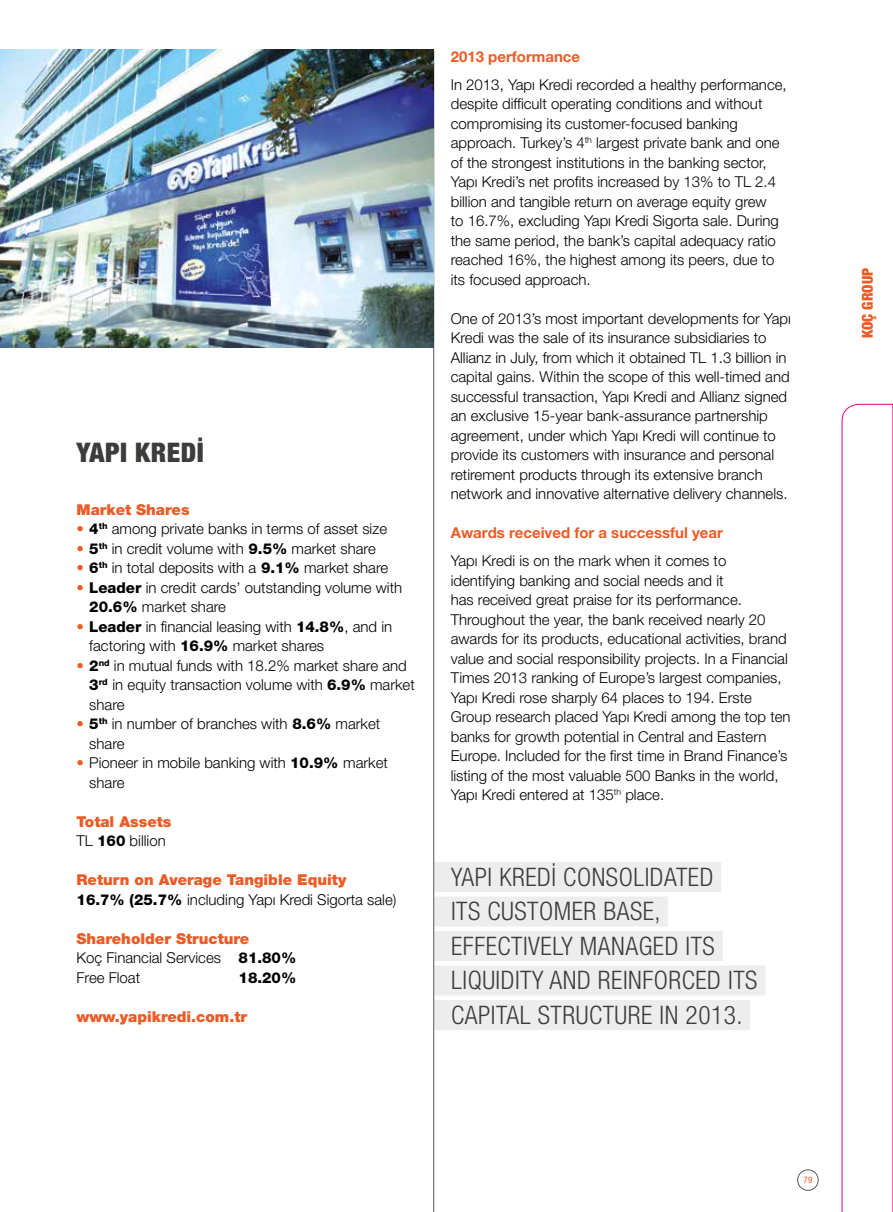
<style>
.page{position:relative;width:893px;height:1212px;background:#fff}
.page>*{position:absolute;margin:0;border:0;box-sizing:border-box;transform-origin:0 0}
.t1{font:900 condensed 27px "Helvetica Neue LT Pro";letter-spacing:.02em;color:#3c3c3b}
.t2{font:300 condensed 25.5px/34.5px "Helvetica Neue LT Pro";letter-spacing:.02em;color:#3c3c3b}
.t3{font:300 15px/19.5px "Helvetica Neue LT Pro";color:#000}
.t4{font:900 15px/19.5px "Helvetica Neue LT Pro";color:#eb5b25}
.t5{font:700 15px "Helvetica Neue LT Pro";color:#eb5b25}
.t6{font:900 condensed 15px "Helvetica Neue LT Pro";color:#eb5b25}
.t7{font:800 15px "Helvetica Neue LT Pro";color:#000}
.t8{font:condensed 9px "Helvetica Neue LT Pro";color:#eb5b25}
.s1{font-weight:900;font-stretch:condensed;color:#eb5b25}
.s2{font-weight:800}
.s3{font-weight:300;color:#000}
.s4{font-weight:800;color:#000}
.s5{font-weight:900;color:#eb5b25}
</style>
<div class="page">
<svg style="left:842px;top:404px;width:51px;height:808px"></svg>
<div style="left:434px;top:862px;width:287px;height:30px;background:#ededed"></div>
<div style="left:434px;top:896px;width:234px;height:30px;background:#ededed"></div>
<div style="left:434px;top:931px;width:289px;height:30px;background:#ededed"></div>
<div style="left:434px;top:965px;width:331px;height:30px;background:#ededed"></div>
<div style="left:434px;top:1000px;width:316px;height:30px;background:#ededed"></div>
<hr style="left:433px;top:51px;width:1px;height:1161px;background:#575756">
<img style="left:0;top:49px;width:433px;height:298px">
<div style="left:797px;top:1169px;width:22px;height:22px;border:1px solid #575756;border-radius:50%"></div>
<h1 class="t1" style="left:77px;top:435px;width:129px">YAPI KREDİ</h1>
<p class="t4" style="left:77px;top:500px;width:115px">Market Shares</p>
<p class="t3" style="left:77px;top:519px;width:312px"><span class="s1">•</span> <span class="s2">4</span><sup>th</sup> among private banks in terms of asset size</p>
<p class="t3" style="left:77px;top:538px;width:301px"><span class="s1">•</span> <span class="s2">5</span><sup>th</sup> in credit volume with <span class="s2">9.5%</span> market share</p>
<p class="t3" style="left:77px;top:558px;width:313px"><span class="s1">•</span> <span class="s2">6</span><sup>th</sup> in total deposits with a <span class="s2">9.1%</span> market share</p>
<p class="t3" style="left:89px;top:577px;width:314px;text-indent:-13px"><span class="s1">•</span> <span class="s2">Leader</span> in credit cards’ outstanding volume with<br><span class="s2">20.6%</span> market share</p>
<p class="t3" style="left:89px;top:616px;width:304px;text-indent:-13px"><span class="s1">•</span> <span class="s2">Leader</span> in financial leasing with <span class="s2">14.8%</span>, and in factoring with <span class="s2">16.9%</span> market shares</p>
<p class="t3" style="left:89px;top:655px;width:327px;text-indent:-13px"><span class="s1">•</span> <span class="s2">2</span><sup>nd</sup> in mutual funds with 18.2% market share and<br><span class="s2">3</span><sup>rd</sup> in equity transaction volume with <span class="s2">6.9%</span> market share</p>
<p class="t3" style="left:89px;top:714px;width:292px;text-indent:-13px"><span class="s1">•</span> <span class="s2">5</span><sup>th</sup> in number of branches with <span class="s2">8.6%</span> market share</p>
<p class="t3" style="left:89px;top:753px;width:300px;text-indent:-13px"><span class="s1">•</span> Pioneer in mobile banking with <span class="s2">10.9%</span> market share</p>
<p class="t4" style="left:77px;top:812px;width:97px">Total Assets<br><span class="s3">TL</span> <span class="s4">160</span> <span class="s3">billion</span></p>
<p class="t3" style="left:77px;top:870px;width:321px"><span class="s5">Return on Average Tangible Equity<br></span><span class="s2">16.7% (25.7%</span> including Yapı Kredi Sigorta sale)</p>
<p class="t3" style="left:77px;top:928px;width:221px"><span class="s5">Shareholder Structure<br></span>Koç Financial Services <span class="s2">81.80%<br></span>Free Float</p>
<p class="t7" style="left:239px;top:968px;width:59px">18.20%</p>
<p class="t4" style="left:77px;top:1007px;width:172px">www.yapikredi.com.tr</p>
<p class="t5" style="left:451px;top:47px;width:131px">2013 performance</p>
<p class="t3" style="left:451px;top:74px;width:338px">In 2013, Yapı Kredi recorded a healthy performance, despite difficult operating conditions and without compromising its customer-focused banking approach. Turkey’s 4<sup>th</sup> largest private bank and one of the strongest institutions in the banking sector, Yapı Kredi’s net profits increased by 13% to TL 2.4 billion and tangible return on average equity grew<br>to 16.7%, excluding Yapı Kredi Sigorta sale. During the same period, the bank’s capital adequacy ratio reached 16%, the highest among its peers, due to its focused approach.</p>
<p class="t3" style="left:451px;top:308px;width:342px">One of 2013’s most important developments for Yapı Kredi was the sale of its insurance subsidiaries to Allianz in July, from which it obtained TL 1.3 billion in capital gains. Within the scope of this well-timed and successful transaction, Yapı Kredi and Allianz signed an exclusive 15-year bank-assurance partnership agreement, under which Yapı Kredi will continue to provide its customers with insurance and personal retirement products through its extensive branch network and innovative alternative delivery channels.</p>
<p class="t5" style="left:451px;top:524px;width:274px">Awards received for a successful year</p>
<p class="t3" style="left:451px;top:551px;width:341px">Yapı Kredi is on the mark when it comes to identifying banking and social needs and it<br>has received great praise for its performance.<br>Throughout the year, the bank received nearly 20 awards for its products, educational activities, brand value and social responsibility projects. In a Financial Times 2013 ranking of Europe’s largest companies, Yapı Kredi rose sharply 64 places to 194. Erste Group research placed Yapı Kredi among the top ten banks for growth potential in Central and Eastern Europe. Included for the first time in Brand Finance’s listing of the most valuable 500 Banks in the world, Yapı Kredi entered at 135<sup>th</sup> place.</p>
<h2 class="t2" style="left:451px;top:859px;width:308px">YAPI KREDİ CONSOLIDATED<br>ITS CUSTOMER BASE,<br>EFFECTIVELY MANAGED ITS<br>LIQUIDITY AND REINFORCED ITS<br>CAPITAL STRUCTURE IN 2013.</h2>
<p class="t6" style="left:858px;top:338px;width:72px;rotate:-90deg">KOÇ GROUP</p>
<p class="t8" style="left:803px;top:1175px;width:10px">79</p>
</div>
